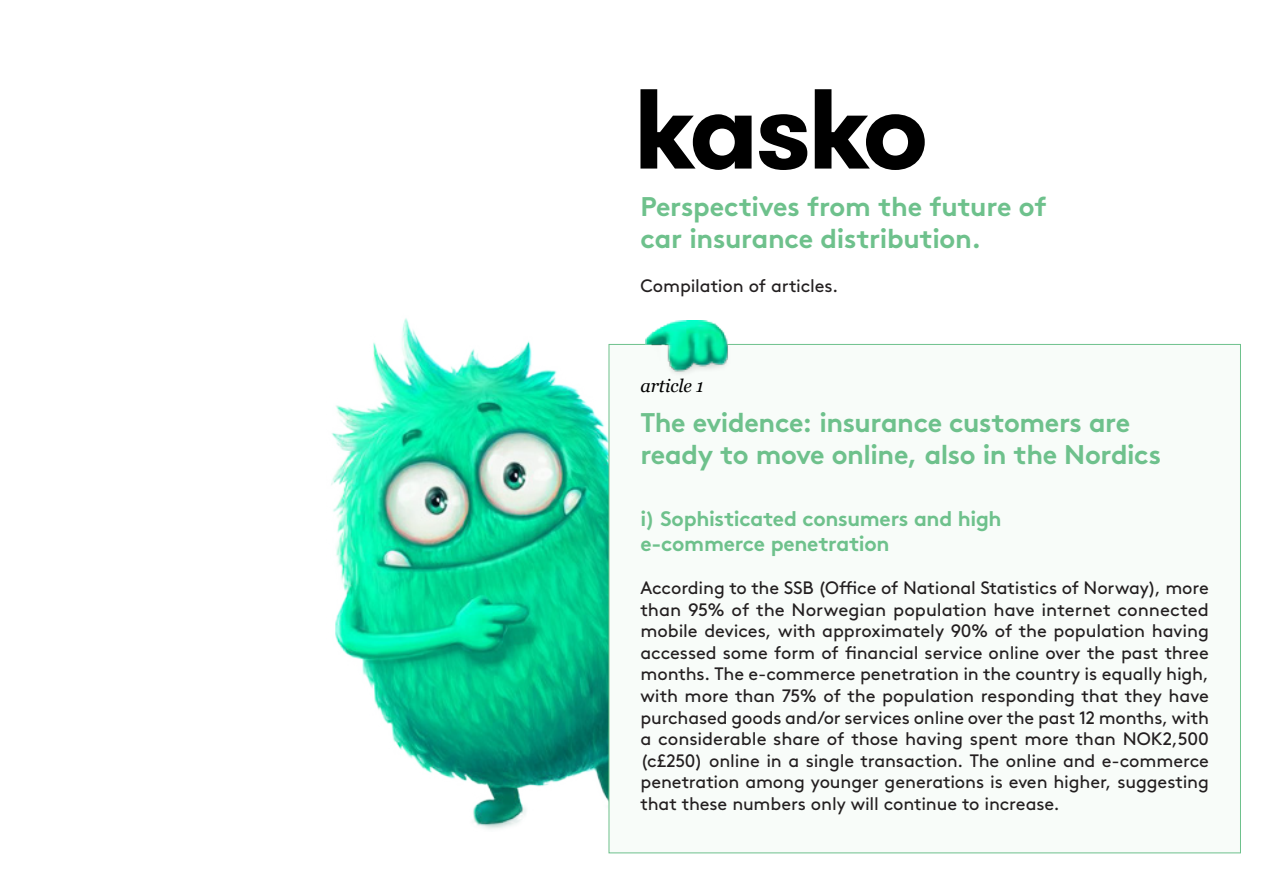
<style>
.page{position:relative;width:1263px;height:893px;background:#fff}
.page>*{position:absolute;margin:0;border:0;box-sizing:border-box;transform-origin:0 0}
.head1{font:700 27px/32.4px "Brown Std";letter-spacing:-.015em;color:#6ec18c}
.subhead1{font:700 21px/25.2px "Brown Std";letter-spacing:-.015em;color:#6ec18c}
.body{font:18px/21.6px "Brown Std";letter-spacing:-.005em;color:#231f20;text-align:justify}
.t1{font:italic 18px "Georgia";letter-spacing:-.005em;color:#000}
</style>
<div class="page">
<img style="left:331px;top:318px;width:278px;height:514px">
<div style="left:609px;top:344px;width:632px;height:509px;background:#f8fcf9;border:1px solid #6ec18c"></div>
<svg style="left:640px;top:89px;width:111px;height:81px"></svg>
<svg style="left:759px;top:114px;width:48px;height:56px"></svg>
<svg style="left:815px;top:89px;width:110px;height:81px"></svg>
<img style="left:645px;top:320px;width:85px;height:53px">
<p class="head1" style="left:640px;top:190px;width:408px">Perspectives from the future of car insurance distribution.</p>
<p class="body" style="left:640px;top:275px;width:199px">Compilation of articles.</p>
<p class="t1" style="left:640px;top:372px;width:65px">article 1</p>
<p class="head1" style="left:640px;top:406px;width:522px">The evidence: insurance customers are ready to move online, also in the Nordics</p>
<p class="subhead1" style="left:640px;top:506px;width:363px">i) Sophisticated consumers and high e-commerce penetration</p>
<p class="body" style="left:640px;top:577px;width:570px">According to the SSB (Office of National Statistics of Norway), more than 95% of the Norwegian population have internet connected mobile devices, with approximately 90% of the population having accessed some form of financial service online over the past three months. The e-commerce penetration in the country is equally high, with more than 75% of the population responding that they have purchased goods and/or services online over the past 12 months, with a considerable share of those having spent more than NOK2,500 (c£250) online in a single transaction. The online and e-commerce penetration among younger generations is even higher, suggesting that these numbers only will continue to increase.</p>
</div>
